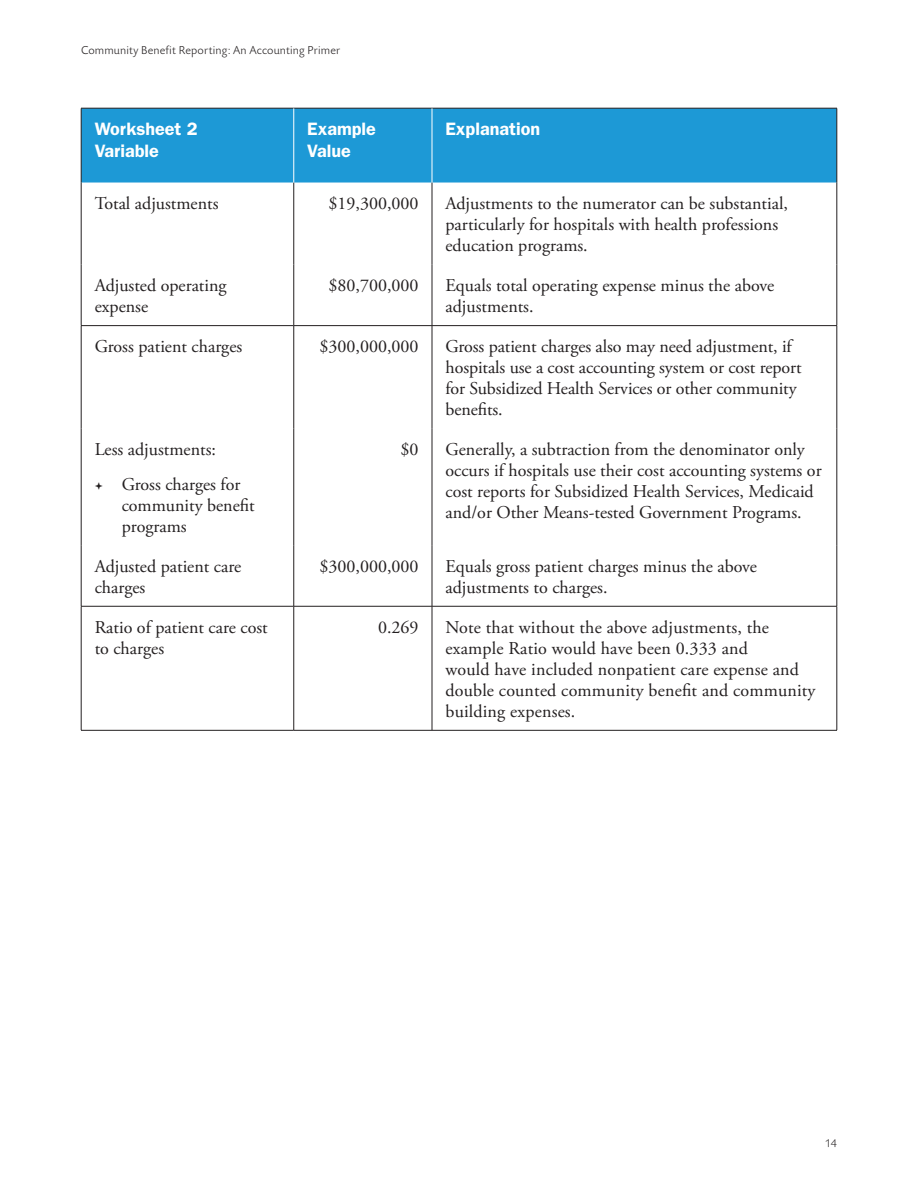
<style>
.page{position:relative;width:918px;height:1188px;background:#fff}
.page>*{position:absolute;margin:0;border:0;box-sizing:border-box;transform-origin:0 0}
.Body{font:18px/21px "Adobe Garamond Pro";color:#231f20}
.t1{font:600 18px/21.6px "Franklin Gothic";color:#fff}
.Bullets{font:18px/21px "Adobe Garamond Pro";color:#231f20}
.t2{font:300 12px "Today SB";letter-spacing:.01em;color:#231f20}
</style>
<div class="page">
<div style="left:82px;top:109px;width:755px;height:74px;background:#1d99d6"></div>
<hr style="left:81px;top:108px;width:213px;height:1px;background:#231f20">
<hr style="left:81px;top:108px;width:1px;height:75px;background:#231f20">
<hr style="left:294px;top:108px;width:138px;height:1px;background:#231f20">
<hr style="left:432px;top:108px;width:405px;height:1px;background:#231f20">
<hr style="left:837px;top:108px;width:1px;height:75px;background:#231f20">
<hr style="left:81px;top:183px;width:1px;height:82px;background:#231f20">
<hr style="left:294px;top:183px;width:1px;height:82px;background:#231f20">
<hr style="left:432px;top:183px;width:1px;height:82px;background:#231f20">
<hr style="left:837px;top:183px;width:1px;height:82px;background:#231f20">
<hr style="left:81px;top:265px;width:1px;height:60px;background:#231f20">
<hr style="left:294px;top:265px;width:1px;height:60px;background:#231f20">
<hr style="left:432px;top:265px;width:1px;height:60px;background:#231f20">
<hr style="left:837px;top:265px;width:1px;height:60px;background:#231f20">
<hr style="left:81px;top:325px;width:213px;height:1px;background:#231f20">
<hr style="left:81px;top:326px;width:1px;height:103px;background:#231f20">
<hr style="left:294px;top:325px;width:138px;height:1px;background:#231f20">
<hr style="left:294px;top:326px;width:1px;height:103px;background:#231f20">
<hr style="left:432px;top:325px;width:405px;height:1px;background:#231f20">
<hr style="left:432px;top:326px;width:1px;height:103px;background:#231f20">
<hr style="left:837px;top:326px;width:1px;height:103px;background:#231f20">
<hr style="left:81px;top:429px;width:1px;height:116px;background:#231f20">
<hr style="left:294px;top:429px;width:1px;height:116px;background:#231f20">
<hr style="left:432px;top:429px;width:1px;height:116px;background:#231f20">
<hr style="left:837px;top:429px;width:1px;height:116px;background:#231f20">
<hr style="left:81px;top:545px;width:1px;height:61px;background:#231f20">
<hr style="left:294px;top:545px;width:1px;height:61px;background:#231f20">
<hr style="left:432px;top:545px;width:1px;height:61px;background:#231f20">
<hr style="left:837px;top:545px;width:1px;height:61px;background:#231f20">
<hr style="left:81px;top:606px;width:213px;height:1px;background:#231f20">
<hr style="left:81px;top:606px;width:1px;height:124px;background:#231f20">
<hr style="left:294px;top:606px;width:138px;height:1px;background:#231f20">
<hr style="left:294px;top:606px;width:1px;height:124px;background:#231f20">
<hr style="left:432px;top:606px;width:405px;height:1px;background:#231f20">
<hr style="left:432px;top:606px;width:1px;height:124px;background:#231f20">
<hr style="left:837px;top:606px;width:1px;height:124px;background:#231f20">
<hr style="left:81px;top:730px;width:213px;height:1px;background:#231f20">
<hr style="left:294px;top:730px;width:138px;height:1px;background:#231f20">
<hr style="left:432px;top:730px;width:405px;height:1px;background:#231f20">
<hr style="left:294px;top:108px;width:1px;height:75px;background:#fff">
<hr style="left:432px;top:108px;width:1px;height:75px;background:#fff">
<p class="t2" style="left:81px;top:44px;width:261px">Community Benefit Reporting: An Accounting Primer</p>
<p class="t1" style="left:95px;top:118px;width:104px">Worksheet 2<br>Variable</p>
<p class="t1" style="left:307px;top:118px;width:70px">Example<br>Value</p>
<p class="t1" style="left:446px;top:118px;width:96px">Explanation</p>
<p class="Body" style="left:95px;top:194px;width:125px">Total adjustments</p>
<p class="Body" style="left:328px;top:194px;width:91px">$19,300,000</p>
<p class="Body" style="left:446px;top:194px;width:344px">Adjustments to the numerator can be substantial, particularly for hospitals with health professions education programs.</p>
<p class="Body" style="left:95px;top:276px;width:133px">Adjusted operating expense</p>
<p class="Body" style="left:328px;top:276px;width:91px">$80,700,000</p>
<p class="Body" style="left:446px;top:276px;width:330px">Equals total operating expense minus the above adjustments.</p>
<p class="Body" style="left:95px;top:337px;width:149px">Gross patient charges</p>
<p class="Body" style="left:320px;top:337px;width:100px">$300,000,000</p>
<p class="Body" style="left:446px;top:337px;width:358px">Gross patient charges also may need adjustment, if hospitals use a cost accounting system or cost report for Subsidized Health Services or other community benefits.</p>
<p class="Body" style="left:95px;top:440px;width:123px">Less adjustments:</p>
<p class="Bullets" style="left:122px;top:474px;width:135px;text-indent:-27px">❖ Gross charges for community benefit programs</p>
<p class="Body" style="left:400px;top:440px;width:19px">$0</p>
<p class="Body" style="left:446px;top:440px;width:378px">Generally, a subtraction from the denominator only occurs if hospitals use their cost accounting systems or cost reports for Subsidized Health Services, Medicaid and/or Other Means-tested Government Programs.</p>
<p class="Body" style="left:95px;top:556px;width:148px">Adjusted patient care charges</p>
<p class="Body" style="left:320px;top:556px;width:100px">$300,000,000</p>
<p class="Body" style="left:446px;top:556px;width:313px">Equals gross patient charges minus the above adjustments to charges.</p>
<p class="Body" style="left:95px;top:617px;width:175px">Ratio of patient care cost to charges</p>
<p class="Body" style="left:378px;top:617px;width:42px">0.269</p>
<p class="Body" style="left:446px;top:617px;width:372px">Note that without the above adjustments, the example Ratio would have been 0.333 and<br>would have included nonpatient care expense and double counted community benefit and community building expenses.</p>
<p class="t2" style="left:825px;top:1137px;width:14px">14</p>
</div>
